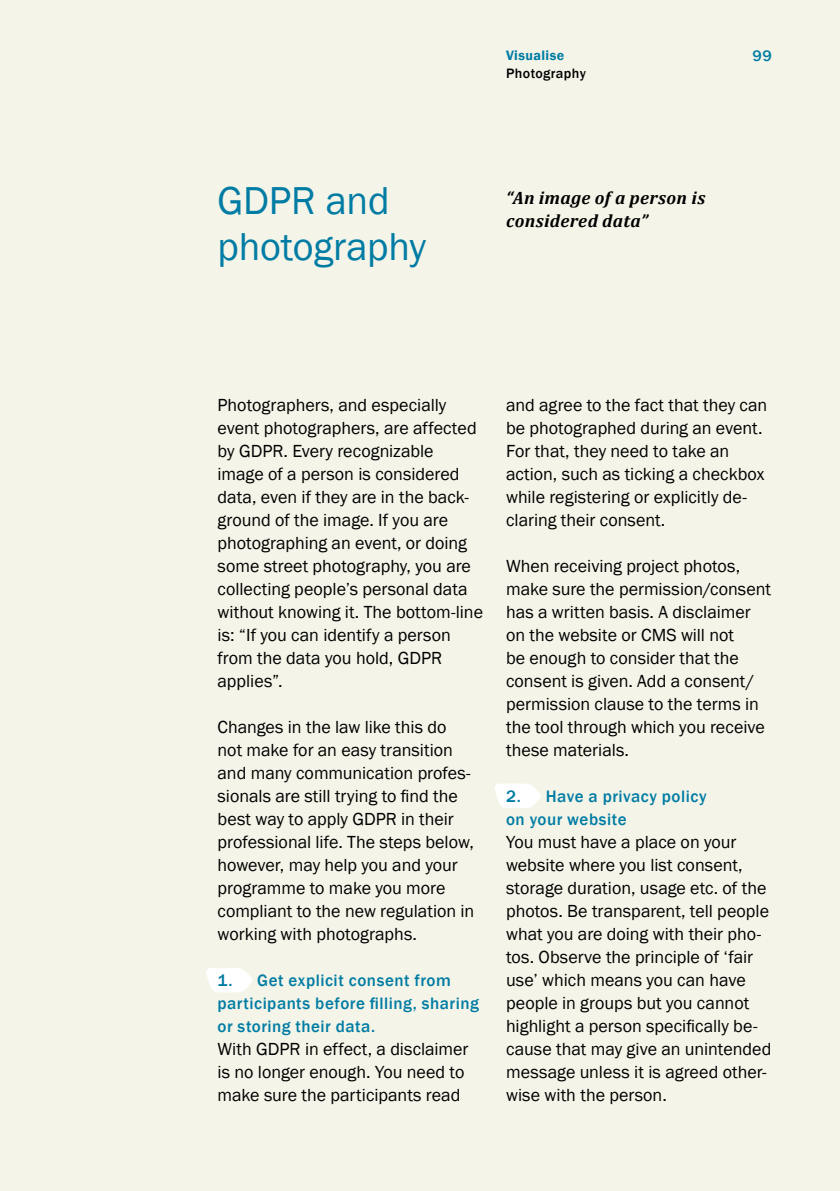
<style>
.page{position:relative;width:840px;height:1191px;background:#fff}
.page>*{position:absolute;margin:0;border:0;box-sizing:border-box;transform-origin:0 0}
.t1{font:40px/46px "Franklin Gothic";letter-spacing:-.005em;color:#007ca4}
.t2{font:18px/23px "Franklin Gothic";color:#000}
.t3{font:italic 700 18px/23px "Cambria";letter-spacing:.02em;color:#000}
.t4{font:500 17px/23px "Franklin Gothic";letter-spacing:.03em;color:#007ca4}
.t5{font:500 16px "Franklin Gothic";color:#007ca4}
.t6{font:500 14px "Franklin Gothic";letter-spacing:.03em;color:#000}
.t7{font:600 14px "Franklin Gothic";letter-spacing:.03em;color:#007ca4}
</style>
<div class="page">
<div style="left:0;top:0;width:839px;height:1191px;background:#f4f4e8"></div>
<svg style="left:206px;top:968px;width:47px;height:25px"></svg>
<svg style="left:495px;top:783px;width:46px;height:25px"></svg>
<h1 class="t1" style="left:217px;top:179px;width:210px">GDPR and photography</h1>
<p class="t7" style="left:506px;top:47px;width:60px">Visualise</p>
<p class="t6" style="left:506px;top:65px;width:81px">Photography</p>
<p class="t3" style="left:506px;top:186px;width:201px">“An image of a person is considered data”</p>
<p class="t5" style="left:752px;top:46px;width:21px">99</p>
<p class="t2" style="left:217px;top:394px;width:267px">Photographers, and especially event photographers, are affected by GDPR. Every recognizable image of a person is considered data, even if they are in the back&shy;ground of the image. If you are photographing an event, or doing some street photography, you are collecting people’s personal data without knowing it. The bottom-line is: “If you can identify a person from the data you hold, GDPR applies”.</p>
<p class="t2" style="left:217px;top:716px;width:258px">Changes in the law like this do not make for an easy transition and many communication profes&shy;sionals are still trying to find the best way to apply GDPR in their professional life. The steps below, however, may help you and your programme to make you more compliant to the new regulation in working with photographs.</p>
<p class="t4" style="left:217px;top:969px;width:262px">1. Get explicit consent from participants before filling, sharing or storing their data.</p>
<p class="t2" style="left:217px;top:1038px;width:252px">With GDPR in effect, a disclaimer is no longer enough. You need to make sure the participants read</p>
<p class="t2" style="left:506px;top:394px;width:263px">and agree to the fact that they can be photographed during an event.<br>For that, they need to take an action, such as ticking a checkbox while registering or explicitly de&shy;claring their consent.</p>
<p class="t2" style="left:506px;top:555px;width:266px">When receiving project photos, make sure the permission/consent has a written basis. A disclaimer on the website or CMS will not<br>be enough to consider that the consent is given. Add a consent/ permission clause to the terms in the tool through which you receive these materials.</p>
<p class="t4" style="left:506px;top:785px;width:202px">2. Have a privacy policy on your website</p>
<p class="t2" style="left:506px;top:831px;width:267px">You must have a place on your website where you list consent, storage duration, usage etc. of the photos. Be transparent, tell people what you are doing with their pho&shy;tos. Observe the principle of ‘fair use’ which means you can have people in groups but you cannot highlight a person specifically be&shy;cause that may give an unintended message unless it is agreed other&shy;wise with the person.</p>
</div>
